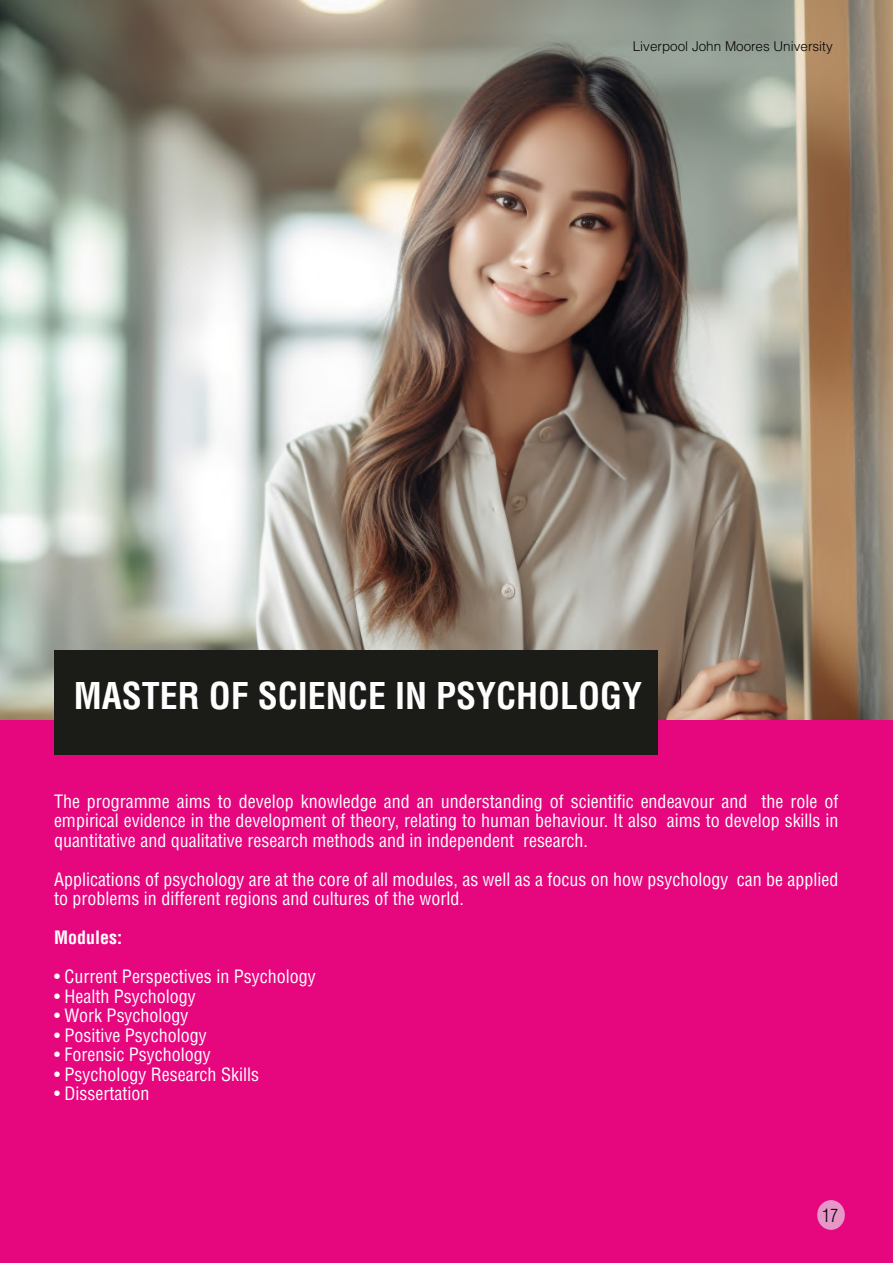
<style>
.page{position:relative;width:893px;height:1263px;background:#fff}
.page>*{position:absolute;margin:0;border:0;box-sizing:border-box;transform-origin:0 0}
.t1{font:700 condensed 36px "Helvetica LT Std";color:#fff}
.t2{font:condensed 18px/19.5px "Helvetica LT Std";color:#fff;text-align:justify}
.t3{font:700 condensed 18px "Helvetica LT Std";color:#fff}
.t4{font:300 condensed 18px "Helvetica LT Std";color:#040503}
.t5{font:300 13.5px "Helvetica LT Std";color:#1b1b18}
.t6{font:300 13.5px "Helvetica LT Std";color:#040503}
</style>
<div class="page">
<img style="left:1px;top:0;width:892px;height:721px">
<img style="left:0;top:0;width:1px;height:721px">
<div style="left:0;top:721px;width:893px;height:542px;background:#e6067d"></div>
<div style="left:54px;top:651px;width:604px;height:104px;background:#1b1b18"></div>
<div style="left:817px;top:1200px;width:28px;height:30px;background:#e796c8;border-radius:50%"></div>
<p class="t5" style="left:638px;top:34px;width:202px">Liverpool John Moores University</p>
<p class="t6" style="left:633px;top:37px;width:202px">Liverpool John Moores University</p>
<p class="t1" style="left:74px;top:673px;width:570px">MASTER OF SCIENCE IN PSYCHOLOGY</p>
<p class="t2" style="left:54px;top:791px;width:786px">The programme aims to develop knowledge and an understanding of scientific endeavour and the role of empirical evidence in the development of theory, relating to human behaviour. It also aims to develop skills in quantitative and qualitative research methods and in independent research.</p>
<p class="t2" style="left:54px;top:869px;width:786px">Applications of psychology are at the core of all modules, as well as a focus on how psychology can be applied to problems in different regions and cultures of the world.</p>
<p class="t3" style="left:54px;top:926px;width:70px">Modules:</p>
<p class="t2" style="left:54px;top:967px;width:263px">• Current Perspectives in Psychology</p>
<p class="t2" style="left:54px;top:986px;width:143px">• Health Psychology</p>
<p class="t2" style="left:54px;top:1006px;width:136px">• Work Psychology</p>
<p class="t2" style="left:54px;top:1025px;width:154px">• Positive Psychology</p>
<p class="t2" style="left:54px;top:1045px;width:158px">• Forensic Psychology</p>
<p class="t2" style="left:54px;top:1064px;width:207px">• Psychology Research Skills</p>
<p class="t2" style="left:54px;top:1084px;width:97px">• Dissertation</p>
<p class="t4" style="left:822px;top:1204px;width:17px">17</p>
<p class="t4" style="left:831px;top:1209px;width:17px">17</p>
</div>
